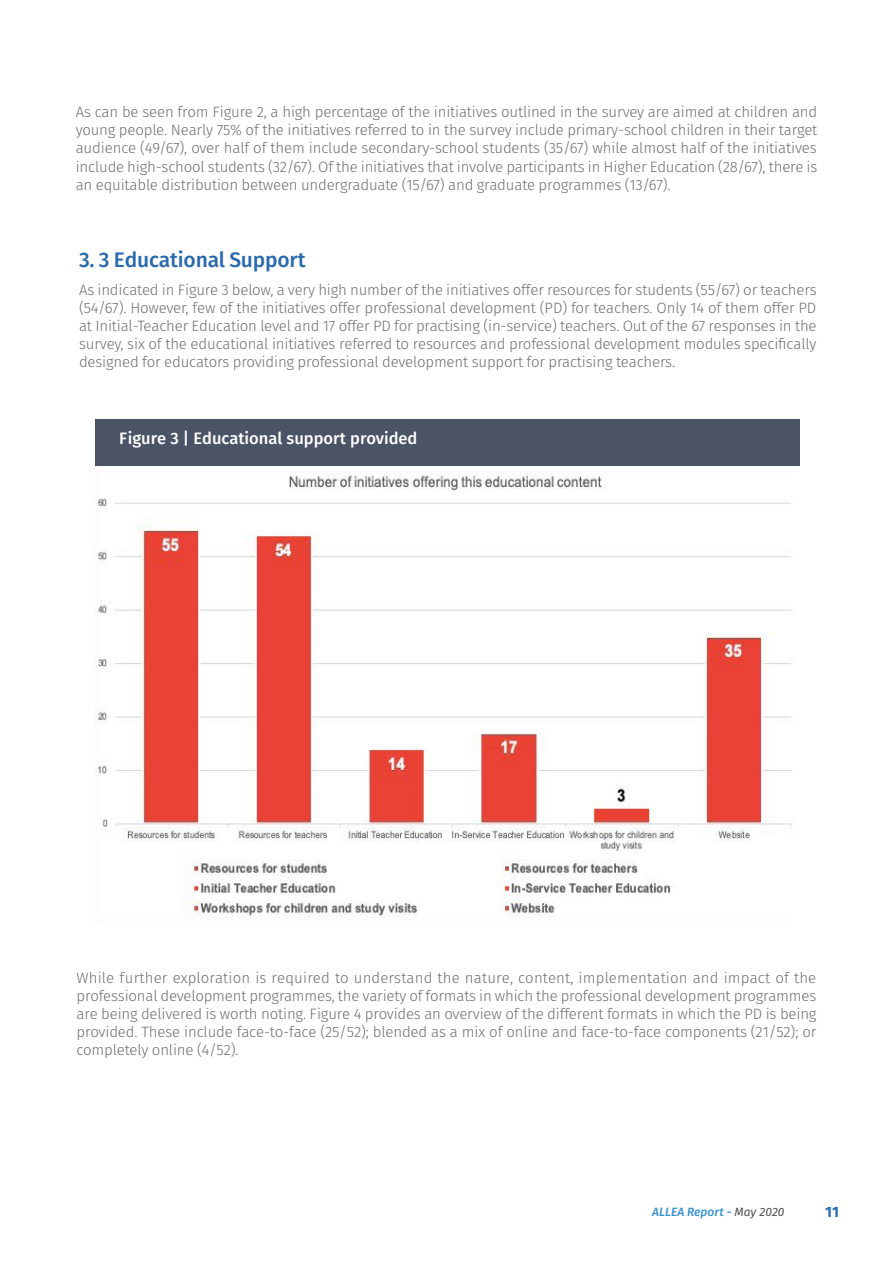
<style>
.page{position:relative;width:893px;height:1263px;background:#fff}
.page>*{position:absolute;margin:0;border:0;box-sizing:border-box;transform-origin:0 0}
.t1{font:500 21px "Fira Sans";letter-spacing:-.01em;color:#276aae}
.t2{font:500 16.5px "Fira Sans";color:#fff}
.t3{font:300 15px/18px "Fira Sans";letter-spacing:-.01em;color:#706f6f;text-align:justify}
.t4{font:700 15px "Fira Sans";color:#276aae}
.t5{font:italic 500 12px "Fira Sans";color:#3790ce}
.s1{font-weight:400;color:#4f4f4f}
</style>
<div class="page">
<img style="left:95px;top:466px;width:698px;height:452px">
<div style="left:95px;top:419px;width:704px;height:46px;background:#4b5466"></div>
<p class="t3" style="left:76px;top:103px;width:743px">As can be seen from Figure 2, a high percentage of the initiatives outlined in the survey are aimed at children and young people. Nearly 75% of the initiatives referred to in the survey include primary-school children in their target audience (49/67), over half of them include secondary-school students (35/67) while almost half of the initiatives include high-school students (32/67). Of the initiatives that involve participants in Higher Education (28/67), there is an equitable distribution between undergraduate (15/67) and graduate programmes (13/67).</p>
<h1 class="t1" style="left:79px;top:244px;width:228px">3. 3 Educational Support</h1>
<p class="t3" style="left:79px;top:281px;width:739px">As indicated in Figure 3 below, a very high number of the initiatives offer resources for students (55/67) or teachers (54/67). However, few of the initiatives offer professional development (PD) for teachers. Only 14 of them offer PD at Initial-Teacher Education level and 17 offer PD for practising (in-service) teachers. Out of the 67 responses in the survey, six of the educational initiatives referred to resources and professional development modules specifically designed for educators providing professional development support for practising teachers.</p>
<p class="t2" style="left:119px;top:427px;width:300px">Figure 3 | Educational support provided</p>
<p class="t3" style="left:77px;top:969px;width:741px">While further exploration is required to understand the nature, content, implementation and impact of the professional development programmes, the variety of formats in which the professional development programmes are being delivered is worth noting. Figure 4 provides an overview of the different formats in which the PD is being provided. These include face-to-face (25/52); blended as a mix of online and face-to-face components (21/52); or completely online (4/52).</p>
<p class="t5" style="left:652px;top:1203px;width:134px">ALLEA Report - <span class="s1">May 2020</span></p>
<p class="t4" style="left:825px;top:1201px;width:15px">11</p>
</div>
